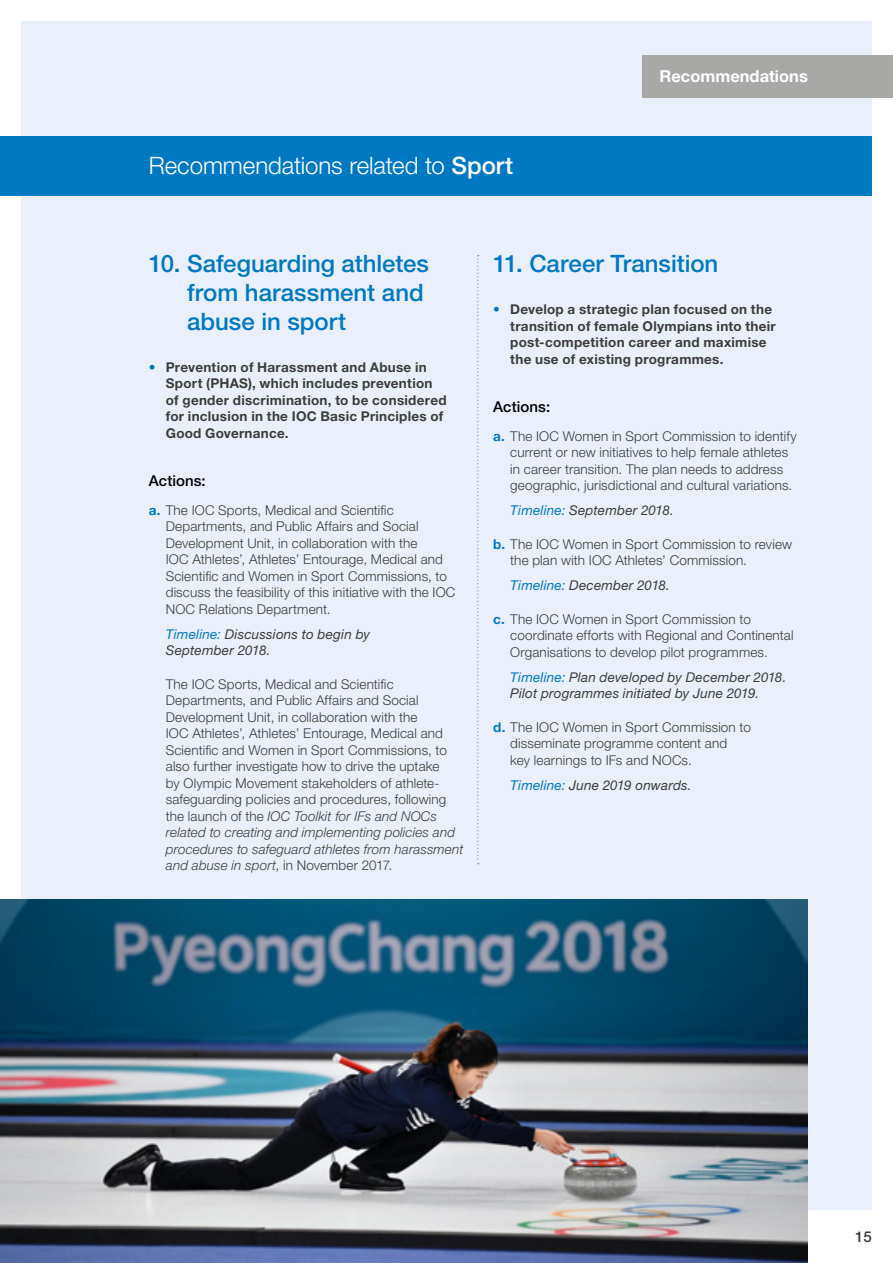
<style>
.page{position:relative;width:893px;height:1263px;background:#fff}
.page>*{position:absolute;margin:0;border:0;box-sizing:border-box;transform-origin:0 0}
.t1{font:500 24px/28.8px "Helvetica Neue LT Pro";color:#0079c2}
.t2{font:300 24px "Helvetica Neue LT Pro";letter-spacing:-.005em;color:#fff}
.t3{font:700 16.5px "Helvetica Neue LT Pro";color:#fff}
.t4{font:500 15px "Helvetica Neue LT Pro";letter-spacing:.005em;color:#000}
.t5{font:500 15px "Helvetica Neue LT Pro";color:#3c3c3b}
.t6{font:300 13.5px/16.5px "Helvetica Neue LT Pro";letter-spacing:.01em;color:#3c3c3b}
.t7{font:700 13.5px/16.5px "Helvetica Neue LT Pro";letter-spacing:.02em;color:#3c3c3b}
.t8{font:italic 13.5px/16.5px "Helvetica Neue LT Pro";letter-spacing:.015em;color:#3c3c3b}
.s1{font-weight:500}
.s2{color:#0079c2}
.s3{font-weight:700;color:#0079c2}
.s4{font-style:italic}
</style>
<div class="page">
<div style="left:21px;top:21px;width:851px;height:1189px;background:#eaf0fb"></div>
<svg style="left:477px;top:255px;width:2px;height:609px"></svg>
<div style="left:642px;top:55px;width:251px;height:43px;background:#a8a8a7"></div>
<div style="left:0;top:136px;width:872px;height:60px;background:#0079c2"></div>
<img style="left:0;top:899px;width:808px;height:364px">
<h1 class="t2" style="left:149px;top:151px;width:366px">Recommendations related to <span class="s1">Sport</span></h1>
<p class="t3" style="left:659px;top:66px;width:150px">Recommendations</p>
<h1 class="t1" style="left:187px;top:249px;width:243px;text-indent:-38px">10. Safeguarding athletes from harassment and abuse in sport</h1>
<p class="t7" style="left:166px;top:358px;width:282px;text-indent:-17px"><span class="s2">•</span> Prevention of Harassment and Abuse in Sport (PHAS), which includes prevention of gender discrimination, to be considered for inclusion in the IOC Basic Principles of Good Governance.</p>
<p class="t4" style="left:149px;top:471px;width:58px">Actions:</p>
<p class="t6" style="left:166px;top:502px;width:291px;text-indent:-17px"><span class="s3">a.</span> The IOC Sports, Medical and Scientific Departments, and Public Affairs and Social Development Unit, in collaboration with the<br>IOC Athletes’, Athletes’ Entourage, Medical and Scientific and Women in Sport Commissions, to discuss the feasibility of this initiative with the IOC NOC Relations Department.</p>
<p class="t8" style="left:166px;top:625px;width:206px"><span class="s2">Timeline:</span> Discussions to begin by<br>September 2018.</p>
<p class="t6" style="left:166px;top:676px;width:299px">The IOC Sports, Medical and Scientific Departments, and Public Affairs and Social Development Unit, in collaboration with the<br>IOC Athletes’, Athletes’ Entourage, Medical and Scientific and Women in Sport Commissions, to also further investigate how to drive the uptake<br>by Olympic Movement stakeholders of athlete&shy;safeguarding policies and procedures, following the launch of the <span class="s4">IOC Toolkit for IFs and NOCs related to creating and implementing policies and procedures to safeguard athletes from harassment and abuse in sport</span>, in November 2017.</p>
<h1 class="t1" style="left:493px;top:249px;width:227px">11. Career Transition</h1>
<p class="t7" style="left:510px;top:301px;width:267px;text-indent:-17px"><span class="s2">•</span> Develop a strategic plan focused on the transition of female Olympians into their post-competition career and maximise the use of existing programmes.</p>
<p class="t4" style="left:493px;top:397px;width:58px">Actions:</p>
<p class="t6" style="left:510px;top:427px;width:288px;text-indent:-17px"><span class="s3">a.</span> The IOC Women in Sport Commission to identify current or new initiatives to help female athletes in career transition. The plan needs to address geographic, jurisdictional and cultural variations.</p>
<p class="t8" style="left:510px;top:502px;width:165px"><span class="s2">Timeline:</span> September 2018.</p>
<p class="t6" style="left:510px;top:535px;width:283px;text-indent:-17px"><span class="s3">b.</span> The IOC Women in Sport Commission to review the plan with IOC Athletes’ Commission.</p>
<p class="t8" style="left:510px;top:577px;width:161px"><span class="s2">Timeline:</span> December 2018.</p>
<p class="t6" style="left:510px;top:610px;width:285px;text-indent:-17px"><span class="s3">c.</span> The IOC Women in Sport Commission to coordinate efforts with Regional and Continental<br>Organisations to develop pilot programmes.</p>
<p class="t8" style="left:510px;top:668px;width:278px"><span class="s2">Timeline:</span> Plan developed by December 2018.<br>Pilot programmes initiated by June 2019.</p>
<p class="t6" style="left:510px;top:718px;width:242px;text-indent:-17px"><span class="s3">d.</span> The IOC Women in Sport Commission to disseminate programme content and<br>key learnings to IFs and NOCs.</p>
<p class="t8" style="left:510px;top:776px;width:183px"><span class="s2">Timeline:</span> June 2019 onwards.</p>
<p class="t5" style="left:855px;top:1227px;width:18px">15</p>
</div>
